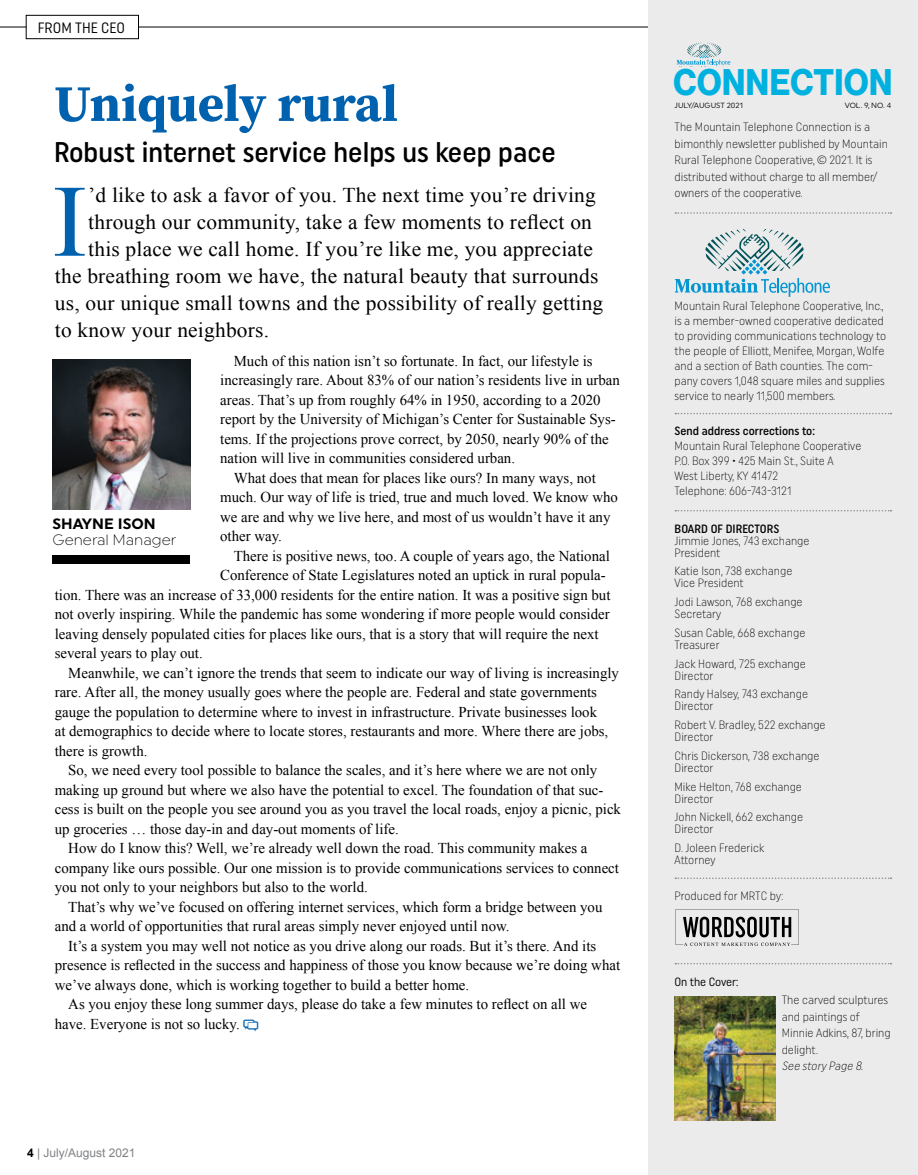
<style>
.page{position:relative;width:918px;height:1175px;background:#fff}
.page>*{position:absolute;margin:0;border:0;box-sizing:border-box;transform-origin:0 0}
.RTM_Lead_Paragraph{font:102.6px "Times New Roman";color:#0061af}
.RTM_Headline{font:700 51px "Source Serif Pro";letter-spacing:-.005em;color:#0061af}
.t1{font:36.15px "N Haas Grotesk DS Pro 75 Bd";letter-spacing:.015em;color:#00b1e0;scale:.9 1}
.RTM_Page_Header{font:500 28.5px "Uniform Condensed";color:#000}
.RTM_Lead_Paragraph-2{font:21px "Times New Roman";letter-spacing:.01em;color:#000}
.RTM_Body_Copy{font:15px/19.5px "Times New Roman";color:#000}
.RTM_Cutlines{font:300 15px "Uniform";color:#000}
.RTM_Page_Header-2{font:15px "Uniform Condensed";color:#000}
.RTM_Cutlines-2{font:700 15px "Uniform";color:#000}
.RTM_Cutlines-3{font:300 12px/16.5px "Uniform Condensed";color:#000}
.RTM_Cutlines-4{font:500 12px "Uniform Condensed";color:#000}
.t2{font:12px "Arial";color:#808285}
.RTM_Cutlines-5{font:italic 300 12px "Uniform Condensed";color:#000}
.RTM_Cutlines-6{font:12px "Uniform Condensed";letter-spacing:-.01em;color:#000}
.RTM_Body_Copy-2{font:7.5px "Uniform";color:#000}
.s1{font-weight:700;color:#000}
</style>
<div class="page">
<img style="left:52px;top:359px;width:138px;height:150px">
<div style="left:26px;top:15px;width:113px;height:24px;border:1px solid #000"></div>
<svg style="left:0;top:27px;width:26px;height:1px"></svg>
<hr style="left:139px;top:27px;width:510px;height:1px;background:#000">
<div style="left:648px;top:0;width:270px;height:1174px;background:#ebebec"></div>
<svg style="left:675px;top:212px;width:216px;height:2px"></svg>
<svg style="left:675px;top:413px;width:216px;height:1px"></svg>
<svg style="left:675px;top:877px;width:216px;height:2px"></svg>
<svg style="left:675px;top:963px;width:216px;height:1px"></svg>
<div style="left:52px;top:555px;width:138px;height:8px;background:#000"></div>
<svg style="left:675px;top:229px;width:155px;height:68px"></svg>
<svg style="left:675px;top:510px;width:216px;height:1px"></svg>
<svg style="left:675px;top:909px;width:124px;height:37px"></svg>
<img style="left:675px;top:996px;width:100px;height:124px">
<svg style="left:677px;top:43px;width:53px;height:23px"></svg>
<p class="RTM_Page_Header-2" style="left:38px;top:19px;width:89px">FROM THE CEO</p>
<p class="RTM_Headline" style="left:54px;top:69px;width:346px">Uniquely rural</p>
<p class="RTM_Page_Header" style="left:54px;top:135px;width:503px">Robust internet service helps us keep pace</p>
<p class="RTM_Lead_Paragraph" style="left:52px;top:152px;width:36px">I</p>
<p class="RTM_Lead_Paragraph-2" style="left:88px;top:180px;width:509px">’d like to ask a favor of you. The next time you’re driving</p>
<p class="RTM_Lead_Paragraph-2" style="left:88px;top:207px;width:505px">through our community, take a few moments to reflect on</p>
<p class="RTM_Lead_Paragraph-2" style="left:88px;top:234px;width:506px">this place we call home. If you’re like me, you appreciate</p>
<p class="RTM_Lead_Paragraph-2" style="left:55px;top:261px;width:545px">the breathing room we have, the natural beauty that surrounds</p>
<p class="RTM_Lead_Paragraph-2" style="left:55px;top:288px;width:550px">us, our unique small towns and the possibility of really getting</p>
<p class="RTM_Lead_Paragraph-2" style="left:55px;top:315px;width:216px">to know your neighbors.</p>
<p class="RTM_Body_Copy" style="left:220px;top:350px;width:401px;text-indent:14px">Much of this nation isn’t so fortunate. In fact, our lifestyle is increasingly rare. About 83% of our nation’s residents live in urban areas. That’s up from roughly 64% in 1950, according to a 2020 report by the University of Michigan’s Center for Sustainable Sys&shy;tems. If the projections prove correct, by 2050, nearly 90% of the nation will live in communities considered urban.</p>
<p class="RTM_Body_Copy" style="left:220px;top:467px;width:399px;text-indent:14px">What does that mean for places like ours? In many ways, not much. Our way of life is tried, true and much loved. We know who we are and why we live here, and most of us wouldn’t have it any other way.</p>
<p class="RTM_Body_Copy" style="left:234px;top:545px;width:378px">There is positive news, too. A couple of years ago, the National</p>
<p class="RTM_Body_Copy" style="left:220px;top:565px;width:387px">Conference of State Legislatures noted an uptick in rural popula-</p>
<p class="RTM_Body_Copy" style="left:55px;top:584px;width:557px">tion. There was an increase of 33,000 residents for the entire nation. It was a positive sign but</p>
<p class="RTM_Body_Copy" style="left:55px;top:604px;width:556px">not overly inspiring. While the pandemic has some wondering if more people would consider</p>
<p class="RTM_Body_Copy" style="left:55px;top:623px;width:546px">leaving densely populated cities for places like ours, that is a story that will require the next</p>
<p class="RTM_Body_Copy" style="left:55px;top:643px;width:150px">several years to play out.</p>
<p class="RTM_Body_Copy" style="left:55px;top:662px;width:566px;text-indent:14px">Meanwhile, we can’t ignore the trends that seem to indicate our way of living is increasingly rare. After all, the money usually goes where the people are. Federal and state governments gauge the population to determine where to invest in infrastructure. Private businesses look<br>at demographics to decide where to locate stores, restaurants and more. Where there are jobs, there is growth.</p>
<p class="RTM_Body_Copy" style="left:55px;top:760px;width:568px;text-indent:14px">So, we need every tool possible to balance the scales, and it’s here where we are not only making up ground but where we also have the potential to excel. The foundation of that suc&shy;cess is built on the people you see around you as you travel the local roads, enjoy a picnic, pick up groceries … those day-in and day-out moments of life.</p>
<p class="RTM_Body_Copy" style="left:55px;top:838px;width:566px;text-indent:14px">How do I know this? Well, we’re already well down the road. This community makes a company like ours possible. Our one mission is to provide communications services to connect you not only to your neighbors but also to the world.</p>
<p class="RTM_Body_Copy" style="left:55px;top:896px;width:549px;text-indent:14px">That’s why we’ve focused on offering internet services, which form a bridge between you and a world of opportunities that rural areas simply never enjoyed until now.</p>
<p class="RTM_Body_Copy" style="left:55px;top:935px;width:567px;text-indent:14px">It’s a system you may well not notice as you drive along our roads. But it’s there. And its presence is reflected in the success and happiness of those you know because we’re doing what we’ve always done, which is working together to build a better home.</p>
<p class="RTM_Body_Copy" style="left:55px;top:994px;width:534px;text-indent:14px">As you enjoy these long summer days, please do take a few minutes to reflect on all we have. Everyone is not so lucky.</p>
<p class="RTM_Cutlines-2" style="left:52px;top:514px;width:105px">SHAYNE ISON</p>
<p class="RTM_Cutlines" style="left:52px;top:531px;width:125px">General Manager</p>
<p class="t2" style="left:27px;top:1144px;width:110px"><span class="s1">4</span> | July/August 2021</p>
<p class="t1" style="left:674px;top:61px;width:245px">CONNECTION</p>
<p class="RTM_Body_Copy-2" style="left:675px;top:101px;width:70px">JULY/AUGUST 2021</p>
<p class="RTM_Body_Copy-2" style="left:845px;top:101px;width:48px">VOL. 9, NO. 4</p>
<p class="RTM_Cutlines-3" style="left:675px;top:119px;width:215px">The Mountain Telephone Connection is a bimonthly newsletter published by Mountain Rural Telephone Cooperative, © 2021. It is distributed without charge to all member/ owners of the cooperative.</p>
<p class="RTM_Cutlines-3" style="left:675px;top:298px;width:213px;line-height:15px">Mountain Rural Telephone Cooperative, Inc., is a member-owned cooperative dedicated to providing communications technology to the people of Elliott, Menifee, Morgan, Wolfe and a section of Bath counties. The com&shy;pany covers 1,048 square miles and supplies service to nearly 11,500 members.</p>
<p class="RTM_Cutlines-4" style="left:675px;top:424px;width:142px">Send address corrections to:</p>
<p class="RTM_Cutlines-3" style="left:675px;top:438px;width:188px">Mountain Rural Telephone Cooperative</p>
<p class="RTM_Cutlines-3" style="left:675px;top:453px;width:161px">P.O. Box 399 • 425 Main St., Suite A</p>
<p class="RTM_Cutlines-3" style="left:675px;top:468px;width:105px">West Liberty, KY 41472</p>
<p class="RTM_Cutlines-3" style="left:675px;top:483px;width:118px">Telephone: 606-743-3121</p>
<p class="RTM_Cutlines-4" style="left:675px;top:521px;width:106px">BOARD OF DIRECTORS</p>
<p class="RTM_Cutlines-3" style="left:675px;top:532px;width:136px">Jimmie Jones, 743 exchange</p>
<p class="RTM_Cutlines-3" style="left:675px;top:544px;width:47px">President</p>
<p class="RTM_Cutlines-3" style="left:675px;top:562px;width:119px">Katie Ison, 738 exchange</p>
<p class="RTM_Cutlines-3" style="left:675px;top:574px;width:71px">Vice President</p>
<p class="RTM_Cutlines-3" style="left:675px;top:593px;width:130px">Jodi Lawson, 768 exchange</p>
<p class="RTM_Cutlines-3" style="left:675px;top:605px;width:48px">Secretary</p>
<p class="RTM_Cutlines-3" style="left:675px;top:624px;width:132px">Susan Cable, 668 exchange</p>
<p class="RTM_Cutlines-3" style="left:675px;top:636px;width:47px">Treasurer</p>
<p class="RTM_Cutlines-3" style="left:675px;top:655px;width:133px">Jack Howard, 725 exchange</p>
<p class="RTM_Cutlines-3" style="left:675px;top:667px;width:40px">Director</p>
<p class="RTM_Cutlines-3" style="left:675px;top:685px;width:135px">Randy Halsey, 743 exchange</p>
<p class="RTM_Cutlines-3" style="left:675px;top:697px;width:40px">Director</p>
<p class="RTM_Cutlines-3" style="left:675px;top:716px;width:153px">Robert V. Bradley, 522 exchange</p>
<p class="RTM_Cutlines-3" style="left:675px;top:728px;width:40px">Director</p>
<p class="RTM_Cutlines-3" style="left:675px;top:747px;width:147px">Chris Dickerson, 738 exchange</p>
<p class="RTM_Cutlines-3" style="left:675px;top:759px;width:40px">Director</p>
<p class="RTM_Cutlines-3" style="left:675px;top:778px;width:129px">Mike Helton, 768 exchange</p>
<p class="RTM_Cutlines-3" style="left:675px;top:790px;width:40px">Director</p>
<p class="RTM_Cutlines-3" style="left:675px;top:808px;width:130px">John Nickell, 662 exchange</p>
<p class="RTM_Cutlines-3" style="left:675px;top:820px;width:40px">Director</p>
<p class="RTM_Cutlines-3" style="left:675px;top:839px;width:91px">D. Joleen Frederick</p>
<p class="RTM_Cutlines-3" style="left:675px;top:851px;width:43px">Attorney</p>
<p class="RTM_Cutlines-3" style="left:675px;top:887px;width:110px">Produced for MRTC by:</p>
<p class="RTM_Cutlines-6" style="left:675px;top:974px;width:65px">On the Cover:</p>
<p class="RTM_Cutlines-3" style="left:782px;top:991px;width:110px">The carved sculptures and paintings of<br>Minnie Adkins, 87, bring delight.</p>
<p class="RTM_Cutlines-5" style="left:782px;top:1058px;width:85px">See story Page 8.</p>
</div>
